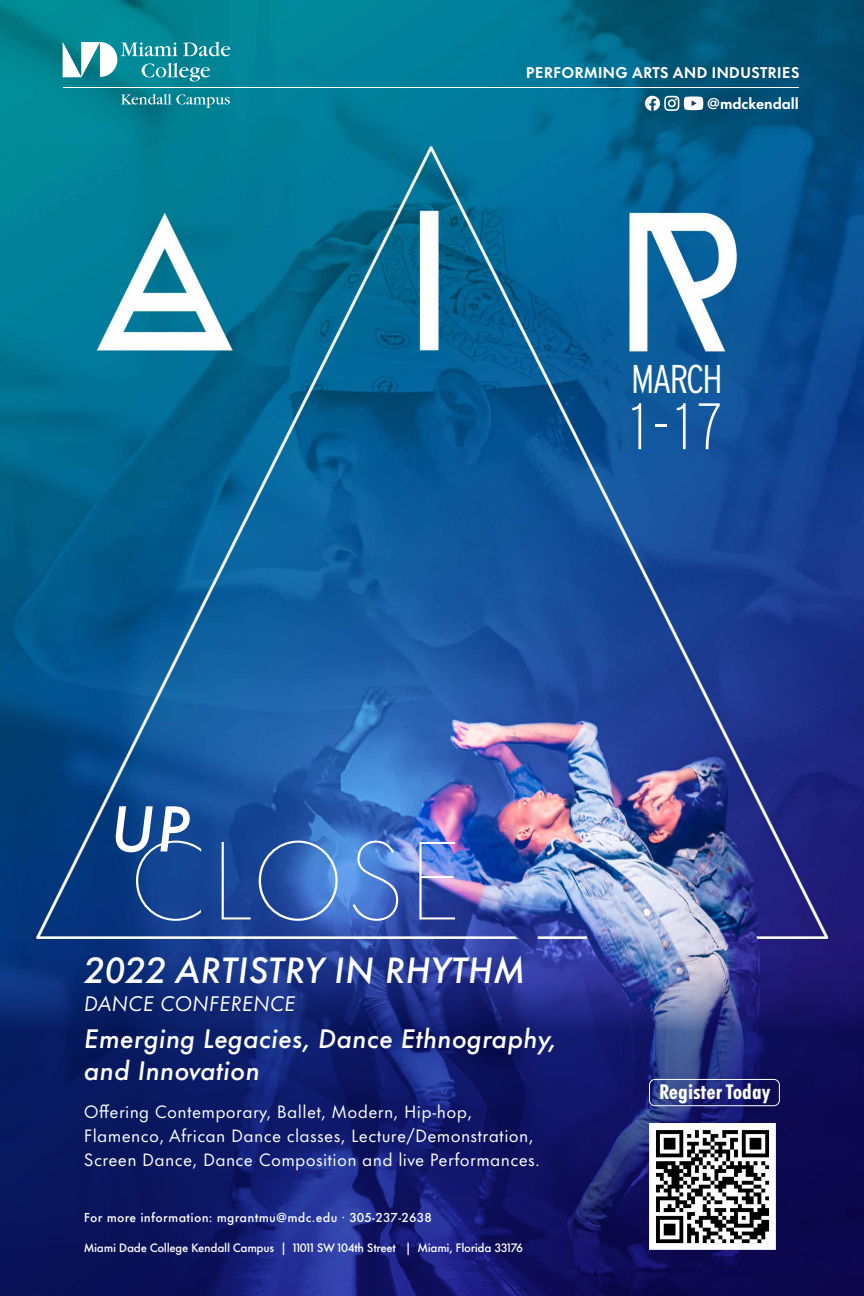
<style>
.page{position:relative;width:864px;height:1296px;background:#fff}
.page>*{position:absolute;margin:0;border:0;box-sizing:border-box;transform-origin:0 0}
.t1{font:200 102.85px "Futura Now Text";letter-spacing:.02em;color:#fff}
.t2{font:200 65.5px "Interstate Condensed";color:#fff}
.t3{font:italic 500 59.95px "Futura Now Text";color:#fff}
.t4{font:300 40.1px "Interstate Condensed";letter-spacing:-.05em;color:#fff}
.t5{font:italic 500 33.75px "Futura Now Text";color:#fff}
.t6{font:italic 500 24.75px/32.5px "Futura Now Text";color:#fff}
.t7{font:italic 19.5px "Futura Now Text";color:#fff}
.t8{font:800 condensed 19.4px "Futura Now Text";color:#fff}
.t9{font:16.5px/24px "Futura Now Text";letter-spacing:.02em;color:#fff}
.t10{font:700 14.4px/31.1px "Futura Now Headline";letter-spacing:.035em;color:#fff;text-align:right}
.t11{font:500 12px "Futura Now Text";letter-spacing:.02em;color:#fff}
.t12{font:500 11.25px "Futura Now Text";letter-spacing:-.03em;color:#fff}
</style>
<div class="page">
<img style="left:0;top:0;width:864px;height:934px">
<svg style="left:63px;top:42px;width:167px;height:40px"></svg>
<svg style="left:121px;top:94px;width:109px;height:14px;background:#3798a5"></svg>
<hr style="left:63px;top:88px;width:736px;height:1px;background:#fff">
<svg style="left:645px;top:96px;width:58px;height:15px"></svg>
<svg style="left:0;top:934px;width:864px;height:362px;background:#172170"></svg>
<div style="left:649px;top:1079px;width:131px;height:27px;border:1px solid #fff;border-radius:5px"></div>
<img style="left:657px;top:1131px;width:111px;height:111px">
<div style="left:649px;top:1123px;width:127px;height:127px;border:7px solid #fff"></div>
<p class="t10" style="left:526px;top:56px;width:275px">PERFORMING ARTS AND INDUSTRIES @mdckendall</p>
<p class="t4" style="left:631px;top:356px;width:93px">MARCH</p>
<p class="t2" style="left:631px;top:390px;width:93px">1-17</p>
<h1 class="t3" style="left:110px;top:778px;width:82px">UP</h1>
<h1 class="t1" style="left:129px;top:804px;width:337px">CLOSE</h1>
<h2 class="t5" style="left:84px;top:942px;width:443px">2022 ARTISTRY IN RHYTHM</h2>
<p class="t7" style="left:84px;top:988px;width:213px">DANCE CONFERENCE</p>
<p class="t6" style="left:84px;top:1020px;width:474px">Emerging Legacies, Dance Ethnography, and Innovation</p>
<p class="t9" style="left:84px;top:1099px;width:458px">Offering Contemporary, Ballet, Modern, Hip-hop,<br>Flamenco, African Dance classes, Lecture/Demonstration,<br>Screen Dance, Dance Composition and live Performances.</p>
<p class="t11" style="left:84px;top:1208px;width:349px">For more information: mgrantmu@mdc.edu · 305-237-2638</p>
<p class="t12" style="left:84px;top:1239px;width:441px">Miami Dade College Kendall Campus | 11011 SW 104th Street | Miami, Florida 33176</p>
<p class="t8" style="left:659px;top:1076px;width:113px">Register Today</p>
</div>
